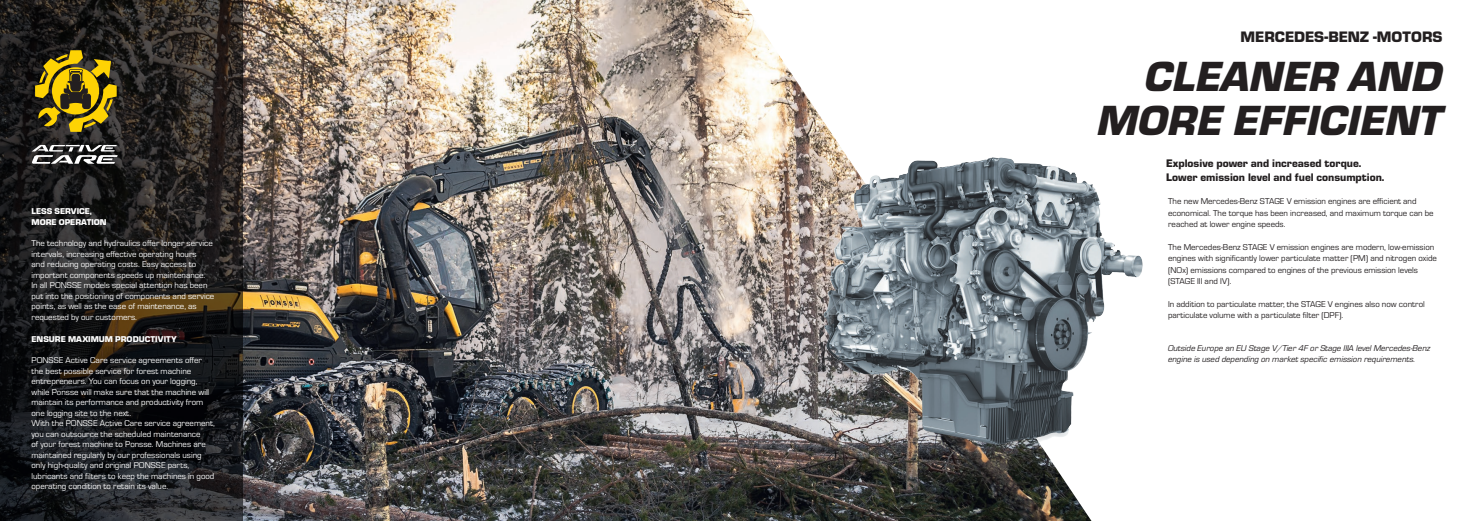
<style>
.page{position:relative;width:1474px;height:521px;background:#fff}
.page>*{position:absolute;margin:0;border:0;box-sizing:border-box;transform-origin:0 0}
.t1{font:italic 900 43.75px/43.8px "Eurostile";color:#231f20;text-align:right}
.t2{font:900 15.75px "Eurostile";color:#231f20}
.t3{font:900 11.38px/13.7px "Eurostile";color:#231f20}
.t4{font:8.75px/10.5px "Eurostile";color:#fff}
.t5{font:8.75px/11.4px "Eurostile";color:#231f20}
.t6{font:italic 8.75px/10.5px "Eurostile";color:#231f20}
.t7{font:900 8.75px/11.4px "Eurostile";color:#fff}
</style>
<div class="page">
<img style="left:243px;top:0;width:848px;height:521px">
<svg style="left:0;top:0;width:243px;height:521px;background:#1e1d1c"></svg>
<svg style="left:32px;top:145px;width:86px;height:19px"></svg>
<svg style="left:35px;top:50px;width:82px;height:82px;background:#7d6a14"></svg>
<img style="left:748px;top:46px;width:395px;height:434px">
<p class="t7" style="left:32px;top:205px;width:77px">LESS SERVICE,<br>MORE OPERATION</p>
<p class="t4" style="left:32px;top:238px;width:184px">The technology and hydraulics offer longer service intervals, increasing effective operating hours<br>and reducing operating costs. Easy access to important components speeds up maintenance.<br>In all PONSSE models special attention has been put into the positioning of components and service points, as well as the ease of maintenance, as requested by our customers.</p>
<p class="t7" style="left:32px;top:332px;width:147px">ENSURE MAXIMUM PRODUCTIVITY</p>
<p class="t4" style="left:32px;top:355px;width:185px">PONSSE Active Care service agreements offer the best possible service for forest machine entrepreneurs. You can focus on your logging, while Ponsse will make sure that the machine will maintain its performance and productivity from one logging site to the next.<br>With the PONSSE Active Care service agreement, you can outsource the scheduled maintenance<br>of your forest machine to Ponsse. Machines are maintained regularly by our professionals using only high-quality and original PONSSE parts, lubricants and filters to keep the machines in good operating condition to retain its value.</p>
<h2 class="t2" style="left:1240px;top:25px;width:203px">MERCEDES-BENZ -MOTORS</h2>
<h1 class="t1" style="left:1097px;top:52px;width:346px">CLEANER AND<br>MORE EFFICIENT</h1>
<h3 class="t3" style="left:1166px;top:155px;width:220px">Explosive power and increased torque.<br>Lower emission level and fuel consumption.</h3>
<p class="t5" style="left:1167px;top:195px;width:267px">The new Mercedes-Benz STAGE V emission engines are efficient and economical. The torque has been increased, and maximum torque can be reached at lower engine speeds.</p>
<p class="t5" style="left:1167px;top:241px;width:270px">The Mercedes-Benz STAGE V emission engines are modern, low-emission engines with significantly lower particulate matter (PM) and nitrogen oxide (NOx) emissions compared to engines of the previous emission levels (STAGE III and IV).</p>
<p class="t5" style="left:1167px;top:298px;width:258px">In addition to particulate matter, the STAGE V engines also now control particulate volume with a particulate filter (DPF).</p>
<p class="t6" style="left:1167px;top:343px;width:264px">Outside Europe an EU Stage V/Tier 4F or Stage IIIA level Mercedes-Benz engine is used depending on market specific emission requirements.</p>
</div>
